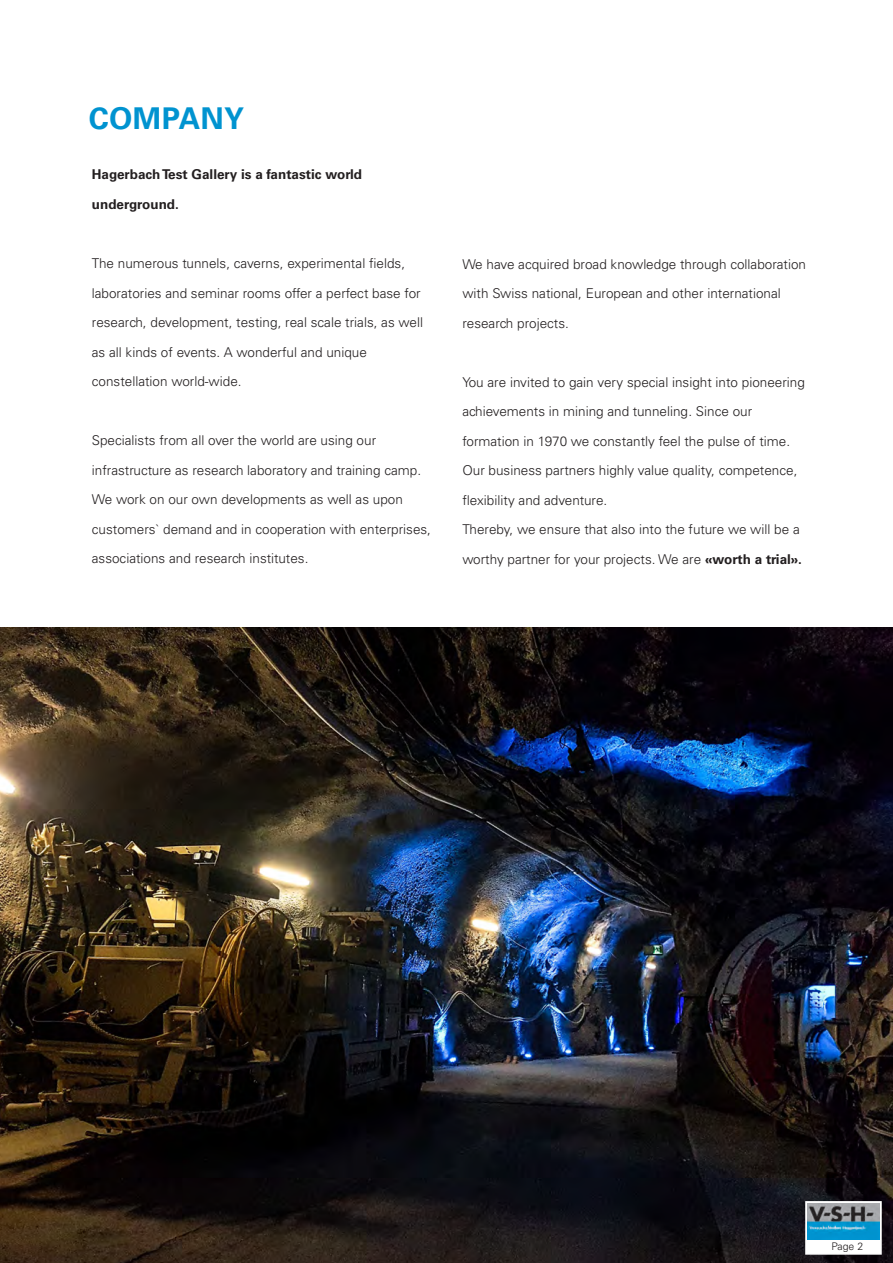
<style>
.page{position:relative;width:893px;height:1263px;background:#fff}
.page>*{position:absolute;margin:0;border:0;box-sizing:border-box;transform-origin:0 0}
.t1{font:700 30px "Univers";letter-spacing:.01em;color:#0093d0}
.t2{font:300 13.5px/29.5px "Univers";color:#231f20}
.t3{font:700 13.5px/29.5px "Univers";color:#231f20}
.t4{font:300 10.5px "Univers";color:#231f20}
.s1{font-weight:700}
</style>
<div class="page">
<img style="left:0;top:627px;width:893px;height:636px">
<div style="left:805px;top:1201px;width:77px;height:54px;background:#fff;border:2px solid #fff"></div>
<img style="left:807px;top:1204px;width:73px;height:36px">
<h1 class="t1" style="left:89px;top:101px;width:157px">COMPANY</h1>
<p class="t3" style="left:92px;top:160px;width:272px">Hagerbach Test Gallery is a fantastic world underground.</p>
<p class="t2" style="left:92px;top:248px;width:333px">The numerous tunnels, caverns, experimental fields, laboratories and seminar rooms offer a perfect base for research, development, testing, real scale trials, as well as all kinds of events. A wonderful and unique constellation world-wide.</p>
<p class="t2" style="left:92px;top:426px;width:341px">Specialists from all over the world are using our infrastructure as research laboratory and training camp.<br>We work on our own developments as well as upon customers` demand and in cooperation with enterprises, associations and research institutes.</p>
<p class="t2" style="left:462px;top:249px;width:345px">We have acquired broad knowledge through collaboration with Swiss national, European and other international research projects.</p>
<p class="t2" style="left:462px;top:367px;width:344px">You are invited to gain very special insight into pioneering achievements in mining and tunneling. Since our formation in 1970 we constantly feel the pulse of time.<br>Our business partners highly value quality, competence, flexibility and adventure.<br>Thereby, we ensure that also into the future we will be a worthy partner for your projects. We are <span class="s1">«worth a trial».</span></p>
<p class="t4" style="left:831px;top:1240px;width:33px">Page 2</p>
</div>
